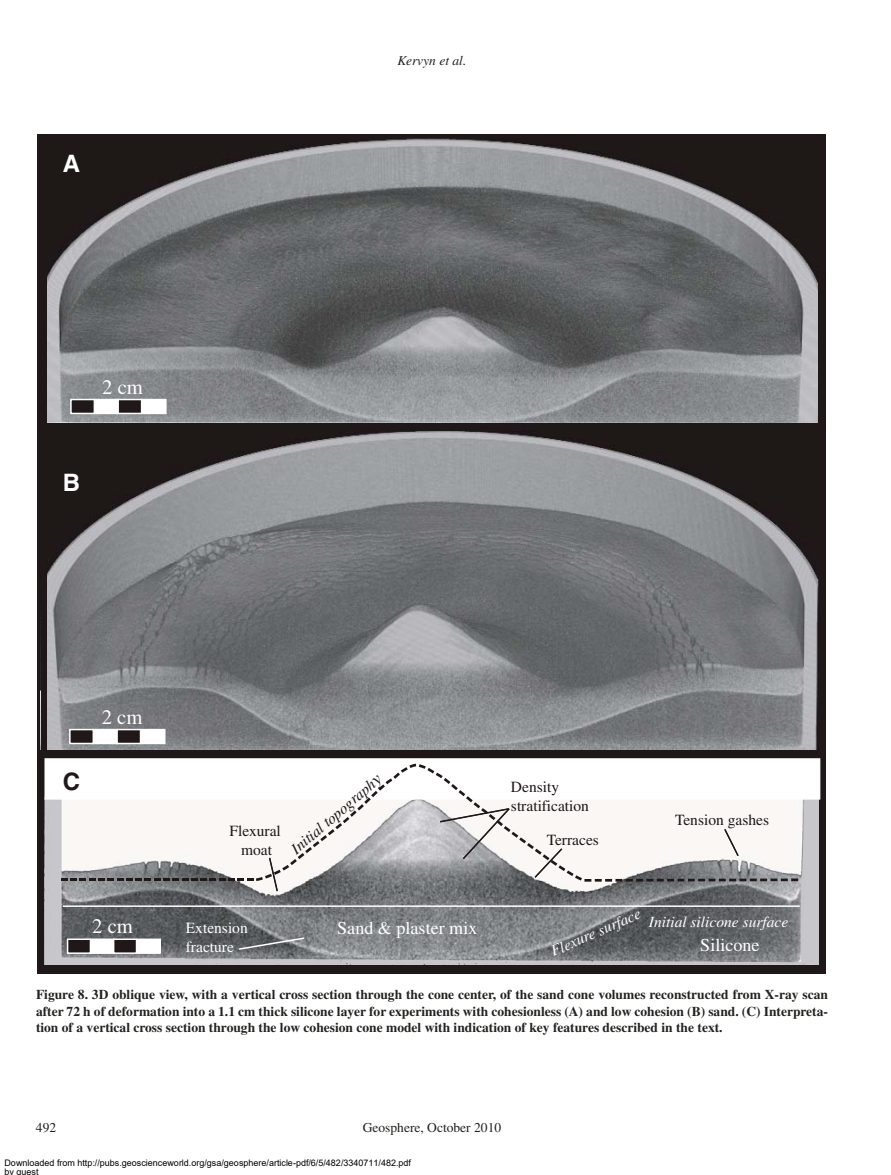
<style>
.page{position:relative;width:891px;height:1175px;background:#fff}
.page>*{position:absolute;margin:0;border:0;box-sizing:border-box;transform-origin:0 0}
.t1{font:700 24px "Helvetica";color:#fff}
.t2{font:700 24px "Helvetica";color:#1f1718}
.t3{font:20.7px "Times";color:#fff}
.t4{font:18.15px "Times";color:#fff}
.t5{font:15.45px/18.6px "Times";color:#1f1718;text-align:center}
.t6{font:italic 15.45px "Times";color:#fff}
.t7{font:italic 15.45px "Times";color:#1f1718}
.t8{font:15.45px/18.6px "Times";color:#fff}
.t9{font:700 13.5px/16.5px "Times";color:#20231e;text-align:justify}
.t10{font:13.5px "Times";color:#20231e}
.t11{font:italic 13.5px "Times";color:#20231e}
.t12{font:9px/9px "Arial";color:#000}
.s1{font-size:18.15px}
</style>
<div class="page">
<div style="left:38px;top:134px;width:788px;height:839px;background:#1f1718"></div>
<img style="left:47px;top:431px;width:772px;height:319px">
<img style="left:47px;top:138px;width:770px;height:284px">
<div style="left:95px;top:399px;width:23px;height:14px;background:#fff"></div>
<div style="left:94px;top:399px;width:25px;height:15px;border:2px solid #fff"></div>
<div style="left:71px;top:399px;width:23px;height:14px;background:#1f1718"></div>
<div style="left:70px;top:399px;width:25px;height:15px;border:2px solid #fff"></div>
<div style="left:118px;top:399px;width:24px;height:14px;background:#1f1718"></div>
<div style="left:117px;top:399px;width:25px;height:15px;border:2px solid #fff"></div>
<div style="left:142px;top:399px;width:24px;height:14px;background:#fff"></div>
<div style="left:141px;top:399px;width:26px;height:15px;border:2px solid #fff"></div>
<div style="left:93px;top:729px;width:24px;height:14px;background:#fff"></div>
<div style="left:93px;top:729px;width:25px;height:15px;border:2px solid #fff"></div>
<div style="left:70px;top:729px;width:23px;height:14px;background:#1f1718"></div>
<div style="left:69px;top:729px;width:25px;height:15px;border:2px solid #fff"></div>
<div style="left:117px;top:729px;width:24px;height:14px;background:#1f1718"></div>
<div style="left:116px;top:729px;width:25px;height:15px;border:2px solid #fff"></div>
<div style="left:141px;top:729px;width:24px;height:14px;background:#fff"></div>
<div style="left:140px;top:729px;width:26px;height:15px;border:2px solid #fff"></div>
<img style="left:44px;top:798px;width:775px;height:166px">
<div style="left:45px;top:759px;width:775px;height:40px;background:#fff"></div>
<div style="left:45px;top:758px;width:775px;height:41px;border:2px solid #fff"></div>
<div style="left:91px;top:939px;width:22px;height:14px;background:#fff"></div>
<div style="left:90px;top:938px;width:24px;height:16px;border:2px solid #fff"></div>
<div style="left:68px;top:939px;width:22px;height:14px;background:#1f1718"></div>
<div style="left:67px;top:938px;width:24px;height:16px;border:2px solid #fff"></div>
<div style="left:114px;top:939px;width:23px;height:14px;background:#1f1718"></div>
<div style="left:113px;top:938px;width:24px;height:16px;border:2px solid #fff"></div>
<div style="left:137px;top:939px;width:23px;height:14px;background:#fff"></div>
<div style="left:136px;top:938px;width:25px;height:15px;border:2px solid #fff"></div>
<hr style="left:63px;top:905px;width:737px;height:2px;background:#fff">
<svg style="left:61px;top:763px;width:737px;height:130px"></svg>
<svg style="left:237px;top:936px;width:69px;height:14px"></svg>
<h1 class="t1" style="left:63px;top:155px;width:19px">A</h1>
<h2 class="t3" style="left:102px;top:379px;width:42px">2 cm</h2>
<h1 class="t1" style="left:63px;top:473px;width:19px">B</h1>
<p class="t11" style="left:398px;top:55px;width:70px">Kervyn et al.</p>
<h1 class="t2" style="left:63px;top:772px;width:19px">C</h1>
<h2 class="t3" style="left:102px;top:710px;width:42px">2 cm</h2>
<p class="t7" style="left:289px;top:846px;width:116px;rotate:-41deg">Initial topograph<span class="s1">y</span></p>
<p class="t5" style="left:511px;top:779px;width:80px;text-align:left">Density stratification</p>
<p class="t5" style="left:229px;top:823px;width:53px">Flexural moat</p>
<p class="t5" style="left:547px;top:832px;width:54px">Terraces</p>
<p class="t5" style="left:675px;top:812px;width:96px">Tension gashes</p>
<p class="t6" style="left:549px;top:946px;width:98px;rotate:-24deg">Flexure surface</p>
<p class="t6" style="left:649px;top:916px;width:141px">Initial silicone surface</p>
<h2 class="t3" style="left:92px;top:918px;width:42px">2 cm</h2>
<h3 class="t4" style="left:337px;top:921px;width:142px">Sand &amp; plaster mix</h3>
<p class="t8" style="left:186px;top:920px;width:64px">Extension fracture</p>
<p class="t9" style="left:36px;top:987px;width:794px">Figure 8. 3D oblique view, with a vertical cross section through the cone center, of the sand cone volumes reconstructed from X-ray scan after 72 h of deformation into a 1.1 cm thick silicone layer for experiments with cohesionless (A) and low cohesion (B) sand. (C) Interpreta&shy;tion of a vertical cross section through the low cohesion cone model with indication of key features described in the text.</p>
<h3 class="t4" style="left:700px;top:938px;width:61px">Silicone</h3>
<p class="t10" style="left:36px;top:1122px;width:22px">492</p>
<p class="t10" style="left:363px;top:1122px;width:140px">Geosphere, October 2010</p>
<p class="t12" style="left:4px;top:1159px;width:408px">Downloaded from http://pubs.geoscienceworld.org/gsa/geosphere/article-pdf/6/5/482/3340711/482.pdf by guest</p>
</div>
